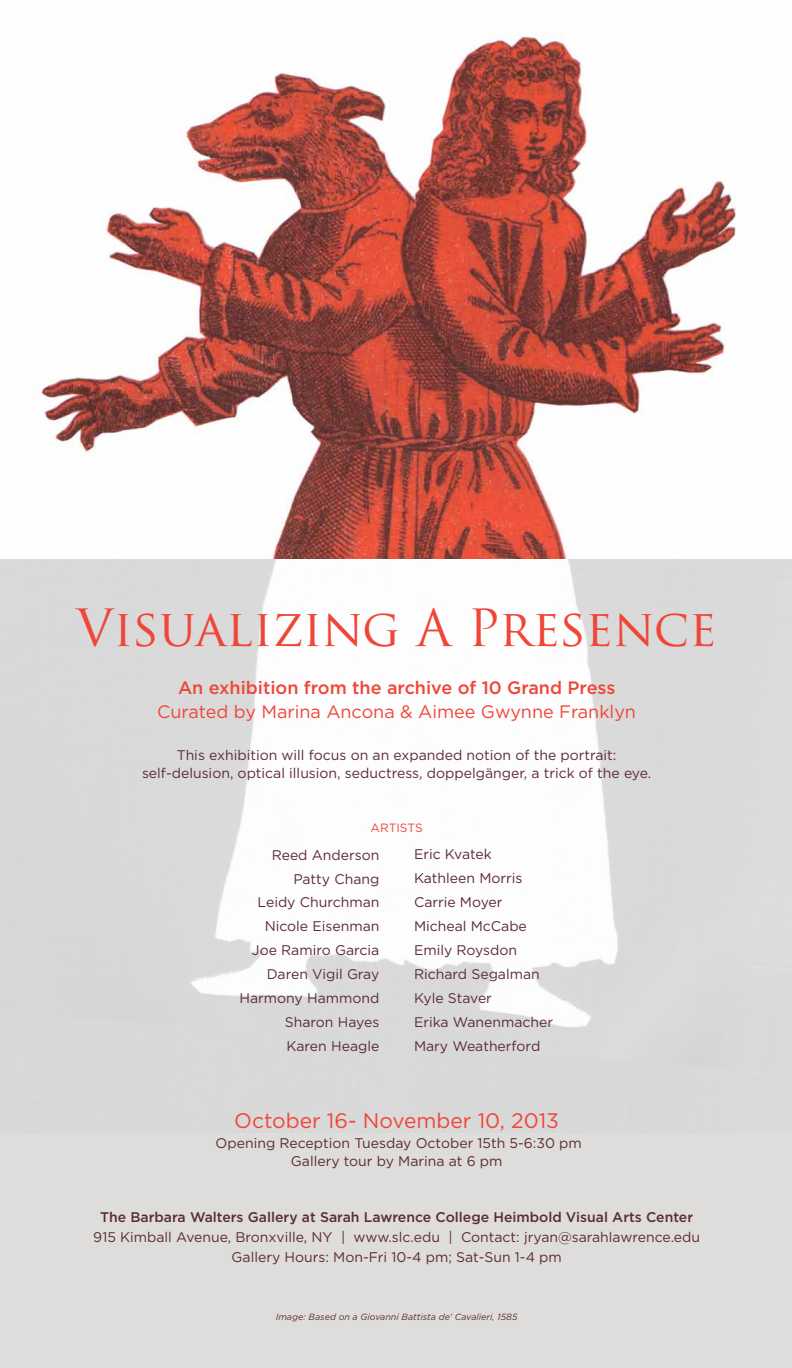
<style>
.page{position:relative;width:792px;height:1368px;background:#fff}
.page>*{position:absolute;margin:0;border:0;box-sizing:border-box;transform-origin:0 0}
.t1{font:50px "Trajan Pro";color:#ef4638}
.t2{font:21px "Gotham";color:#ef4638}
.t3{font:18px "Gotham";color:#ef4638}
.t4{font:500 18px "Gotham";color:#ef4638}
.t5{font:14px/24px "Gotham";color:#5b2c33;text-align:center}
.t6{font:500 14px "Gotham";color:#5b2c33}
.t7{font:12px "Gotham";letter-spacing:-.005em;color:#ef4638}
.t8{font:italic 9px "Gotham";color:#5b2c33}
</style>
<div class="page">
<img style="left:0;top:558px;width:792px;height:575px">
<img style="left:39px;top:33px;width:697px;height:525px">
<div style="left:0;top:1133px;width:792px;height:235px;background:#dedddc"></div>
<h1 class="t1" style="left:77px;top:596px;width:642px">Visualizing A Presence</h1>
<p class="t4" style="left:178px;top:678px;width:439px">An exhibition from the archive of 10 Grand Press</p>
<p class="t3" style="left:157px;top:702px;width:480px">Curated by Marina Ancona &amp; Aimee Gwynne Franklyn</p>
<p class="t5" style="left:142px;top:746px;width:511px;line-height:18px">This exhibition will focus on an expanded notion of the portrait: self-delusion, optical illusion, seductress, doppelgänger, a trick of the eye.</p>
<p class="t7" style="left:371px;top:821px;width:54px">ARTISTS</p>
<p class="t5" style="left:239px;top:842px;width:142px;text-align:right">Reed Anderson<br>Patty Chang<br>Leidy Churchman<br>Nicole Eisenman<br>Joe Ramiro Garcia<br>Daren Vigil Gray<br>Harmony Hammond<br>Sharon Hayes<br>Karen Heagle</p>
<p class="t5" style="left:414px;top:842px;width:141px;text-align:left">Eric Kvatek<br>Kathleen Morris<br>Carrie Moyer<br>Micheal McCabe<br>Emily Roysdon<br>Richard Segalman<br>Kyle Staver<br>Erika Wanenmacher<br>Mary Weatherford</p>
<h2 class="t2" style="left:234px;top:1109px;width:326px">October 16- November 10, 2013</h2>
<p class="t5" style="left:216px;top:1134px;width:368px;line-height:18px">Opening Reception Tuesday October 15th 5-6:30 pm<br>Gallery tour by Marina at 6 pm</p>
<p class="t6" style="left:100px;top:1209px;width:595px">The Barbara Walters Gallery at Sarah Lawrence College Heimbold Visual Arts Center</p>
<p class="t5" style="left:93px;top:1227px;width:608px;line-height:20px">915 Kimball Avenue, Bronxville, NY | www.slc.edu | Contact: jryan@sarahlawrence.edu<br>Gallery Hours: Mon-Fri 10-4 pm; Sat-Sun 1-4 pm</p>
<p class="t8" style="left:276px;top:1312px;width:243px">Image: Based on a Giovanni Battista de’ Cavalieri, 1585</p>
</div>
